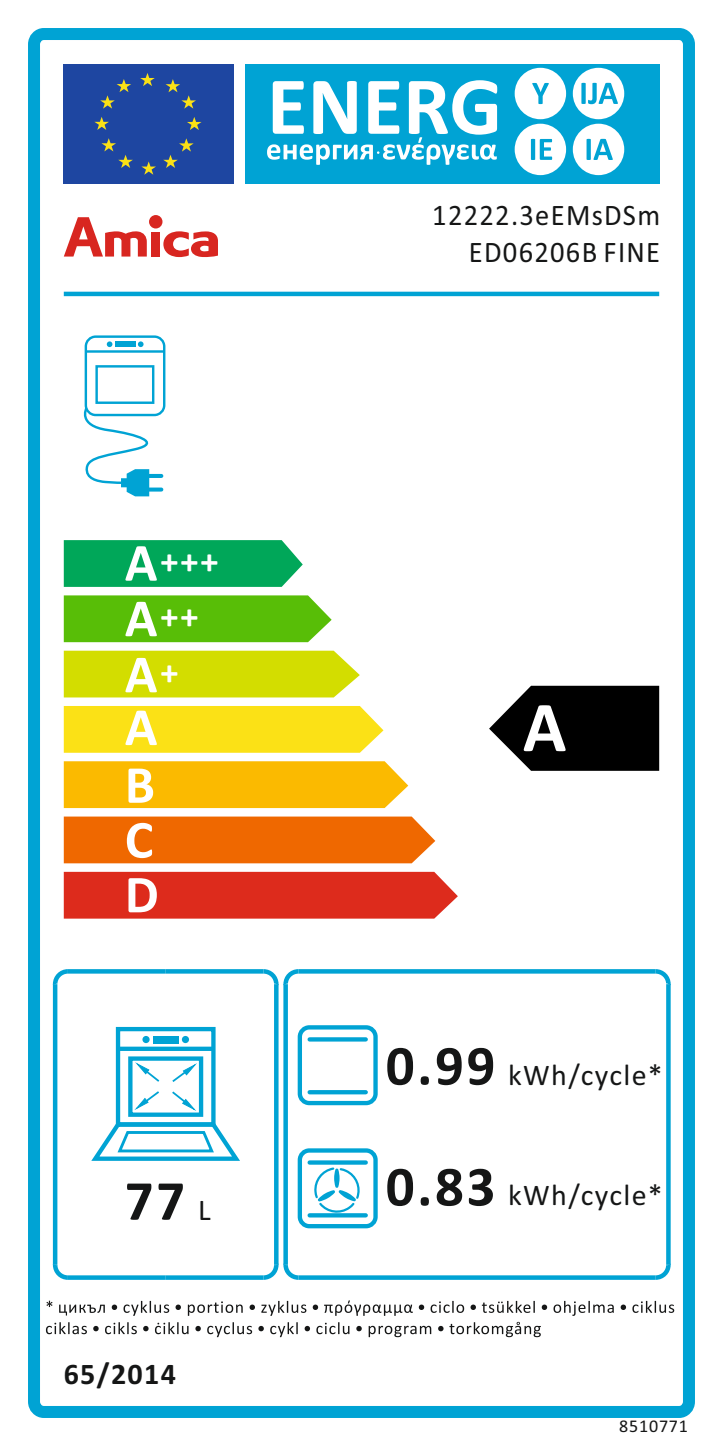
<style>
.page{position:relative;width:723px;height:1446px;background:#fff}
.page>*{position:absolute;margin:0;border:0;box-sizing:border-box;transform-origin:0 0}
.t1{font:700 72px "Calibri";color:#fff}
.t2{font:700 57px "Calibri";color:#151616}
.t3{font:700 54px/54.9px "Calibri";color:#fff}
.t4{font:700 36px/55.5px "Calibri";color:#fff}
.t5{font:30px "Calibri";letter-spacing:.045em;color:#151616}
.t6{font:30px/36.6px "Calibri";letter-spacing:.045em;color:#151616;text-align:right;scale:.95 1}
.t7{font:700 30px "Calibri";letter-spacing:.045em;color:#151616}
.t8{font:18px "Calibri";letter-spacing:.045em;color:#151616}
.s1{font-size:54px}
.s2{font-size:36px}
.s3{font-weight:400;font-size:30px}
.s4{font-weight:700;font-size:57px}
</style>
<div class="page">
<svg style="left:47px;top:1300px;width:134px;height:16px"></svg>
<svg style="left:188px;top:1301px;width:130px;height:15px"></svg>
<svg style="left:324px;top:1300px;width:100px;height:16px"></svg>
<svg style="left:430px;top:1301px;width:117px;height:12px"></svg>
<svg style="left:553px;top:1301px;width:121px;height:15px"></svg>
<svg style="left:46px;top:1322px;width:252px;height:15px"></svg>
<svg style="left:305px;top:1322px;width:236px;height:15px"></svg>
<div style="left:28px;top:28px;width:667px;height:1390px;border:12px solid #00a3d4;border-radius:10px"></div>
<div style="left:64px;top:64px;width:170px;height:119px;background:#1e46a1"></div>
<svg style="left:141px;top:161px;width:15px;height:14px"></svg>
<svg style="left:140px;top:73px;width:15px;height:13px"></svg>
<svg style="left:187px;top:117px;width:15px;height:13px"></svg>
<svg style="left:94px;top:117px;width:15px;height:13px"></svg>
<svg style="left:100px;top:79px;width:31px;height:30px"></svg>
<svg style="left:101px;top:138px;width:32px;height:30px"></svg>
<svg style="left:163px;top:138px;width:31px;height:30px"></svg>
<svg style="left:166px;top:79px;width:30px;height:30px"></svg>
<div style="left:245px;top:64px;width:414px;height:119px;background:#00a3d4"></div>
<div style="left:515px;top:68px;width:51px;height:51px;background:#fff;border-radius:50%"></div>
<svg style="left:532px;top:83px;width:17px;height:21px"></svg>
<div style="left:573px;top:68px;width:51px;height:51px;background:#fff;border-radius:50%"></div>
<svg style="left:581px;top:83px;width:37px;height:21px"></svg>
<div style="left:515px;top:124px;width:51px;height:51px;background:#fff;border-radius:50%"></div>
<svg style="left:531px;top:139px;width:21px;height:21px"></svg>
<div style="left:573px;top:124px;width:51px;height:51px;background:#fff;border-radius:50%"></div>
<svg style="left:586px;top:139px;width:27px;height:21px"></svg>
<hr style="left:64px;top:292px;width:595px;height:4px;background:#00a3d4">
<div style="left:298px;top:1025px;width:80px;height:80px;border:4px solid #00a3d4;border-radius:9px"></div>
<svg style="left:310px;top:1037px;width:56px;height:4px"></svg>
<svg style="left:310px;top:1090px;width:56px;height:4px"></svg>
<div style="left:298px;top:1148px;width:80px;height:80px;border:4px solid #00a3d4;border-radius:9px"></div>
<svg style="left:310px;top:1160px;width:56px;height:4px"></svg>
<svg style="left:310px;top:1213px;width:56px;height:4px"></svg>
<svg style="left:312px;top:1167px;width:49px;height:50px"></svg>
<div style="left:85px;top:335px;width:80px;height:81px;border:2px solid #00a3d4;border-radius:10px"></div>
<hr style="left:86px;top:350px;width:78px;height:3px;background:#00a3d4">
<svg style="left:107px;top:341px;width:5px;height:6px"></svg>
<svg style="left:138px;top:341px;width:6px;height:6px"></svg>
<div style="left:115px;top:341px;width:20px;height:6px;background:#00a3d4"></div>
<div style="left:95px;top:365px;width:59px;height:39px;border:2px solid #00a3d4"></div>
<svg style="left:83px;top:406px;width:79px;height:90px"></svg>
<hr style="left:149px;top:474px;width:12px;height:4px;background:#00a3d4">
<svg style="left:149px;top:487px;width:12px;height:4px"></svg>
<div style="left:64px;top:595px;width:268px;height:47px;background:#58be07"></div>
<div style="left:64px;top:706px;width:319px;height:47px;background:#fbe116"></div>
<div style="left:64px;top:761px;width:344px;height:47px;background:#fbba00"></div>
<div style="left:64px;top:816px;width:371px;height:47px;background:#ef6800"></div>
<div style="left:64px;top:872px;width:394px;height:46px;background:#dd2b1c"></div>
<div style="left:64px;top:651px;width:296px;height:46px;background:#d3dd00"></div>
<svg style="left:64px;top:540px;width:239px;height:47px;background:#0cab61"></svg>
<svg style="left:489px;top:686px;width:170px;height:85px;background:#1f1f1f"></svg>
<svg style="left:52px;top:969px;width:20px;height:19px"></svg>
<svg style="left:68px;top:969px;width:98px;height:4px"></svg>
<svg style="left:166px;top:969px;width:93px;height:4px"></svg>
<svg style="left:52px;top:1260px;width:16px;height:20px"></svg>
<div style="left:68px;top:1275px;width:98px;height:5px;background:#00a3d4"></div>
<div style="left:166px;top:1275px;width:97px;height:5px;background:#00a3d4"></div>
<hr style="left:53px;top:984px;width:4px;height:281px;background:#00a3d4">
<svg style="left:274px;top:988px;width:4px;height:272px"></svg>
<svg style="left:259px;top:969px;width:44px;height:19px"></svg>
<svg style="left:259px;top:1260px;width:39px;height:20px"></svg>
<div style="left:283px;top:984px;width:5px;height:281px;background:#00a3d4"></div>
<svg style="left:298px;top:969px;width:353px;height:4px"></svg>
<svg style="left:651px;top:969px;width:20px;height:15px"></svg>
<svg style="left:656px;top:1265px;width:15px;height:15px"></svg>
<div style="left:666px;top:984px;width:5px;height:281px;background:#00a3d4"></div>
<div style="left:298px;top:1275px;width:358px;height:5px;background:#00a3d4"></div>
<div style="left:116px;top:1027px;width:100px;height:99px;border:4px solid #00a3d4"></div>
<div style="left:118px;top:1046px;width:95px;height:5px;background:#00a3d4"></div>
<div style="left:142px;top:1036px;width:8px;height:7px;background:#00a3d4;border-radius:50%"></div>
<div style="left:182px;top:1036px;width:7px;height:7px;background:#00a3d4;border-radius:50%"></div>
<div style="left:153px;top:1036px;width:26px;height:7px;background:#00a3d4"></div>
<div style="left:128px;top:1056px;width:75px;height:61px;border:4px solid #00a3d4"></div>
<svg style="left:137px;top:1063px;width:23px;height:19px"></svg>
<svg style="left:91px;top:1118px;width:149px;height:43px"></svg>
<svg style="left:136px;top:1091px;width:23px;height:18px"></svg>
<svg style="left:172px;top:1064px;width:23px;height:46px"></svg>
<svg style="left:267px;top:80px;width:230px;height:85px"></svg>
<svg style="left:163px;top:231px;width:55px;height:26px"></svg>
<div style="left:151px;top:232px;width:9px;height:25px;background:#d82620"></div>
<div style="left:149px;top:215px;width:13px;height:13px;background:#d82620;border-radius:50%"></div>
<svg style="left:64px;top:217px;width:83px;height:40px"></svg>
<p class="t4" style="left:125px;top:536px;width:95px"><span class="s1">A</span>+++<br><span class="s1">A</span>++</p>
<h3 class="t3" style="left:125px;top:652px;width:55px;line-height:52.8px">A<span class="s2">+<br></span>A</h3>
<h3 class="t3" style="left:125px;top:762px;width:36px;text-align:justify">B C D</h3>
<h2 class="t2" style="left:125px;top:1177px;width:87px">77 <span class="s3">L</span></h2>
<p class="t7" style="left:64px;top:1361px;width:114px">65/2014</p>
<p class="t6" style="left:432px;top:199px;width:241px">12222.3eEMsDSm<br>ED06206B FINE</p>
<h1 class="t1" style="left:523px;top:697px;width:45px">A</h1>
<p class="t5" style="left:386px;top:1062px;width:279px"><span class="s4">0.99</span> kWh/cycle*</p>
<p class="t5" style="left:386px;top:1183px;width:279px"><span class="s4">0.83</span> kWh/cycle*</p>
<p class="t8" style="left:619px;top:1418px;width:70px">8510771</p>
</div>
